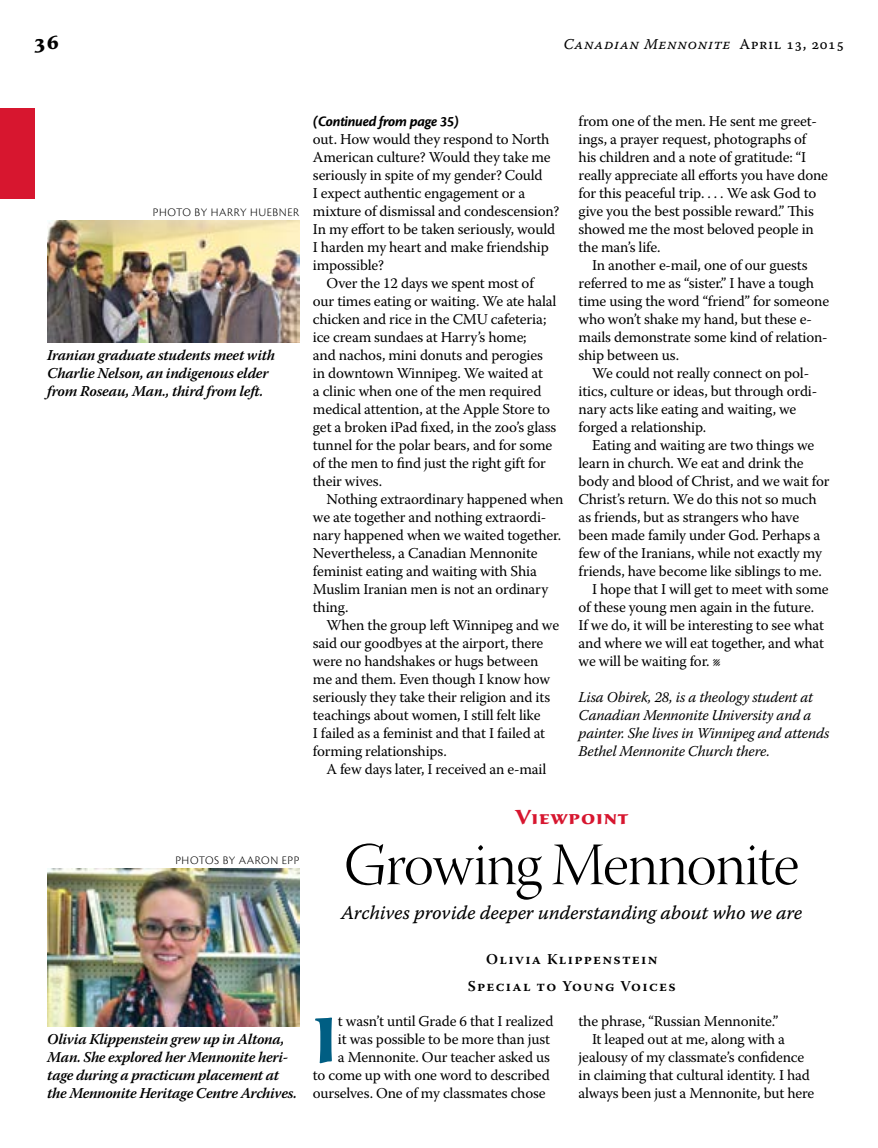
<style>
.page{position:relative;width:878px;height:1148px;background:#fff}
.page>*{position:absolute;margin:0;border:0;box-sizing:border-box;transform-origin:0 0}
.t1{font:700 66.3px "Sava Pro";color:#005e83}
.t2{font:60px "Warnock Pro Light Disp";letter-spacing:-.02em;color:#000}
.t3{font:700 21px "Sava Pro";letter-spacing:.035em;color:#d7162f}
.t4{font:700 21px "Sava Pro";color:#000}
.t5{font:19.5px "Warnock Pro It Capt";letter-spacing:-.015em;color:#000}
.t6{font:15px/18px "Warnock Pro";letter-spacing:-.01em;color:#000}
.t7{font:italic 600 15px/18px "Warnock Pro";letter-spacing:-.015em;color:#000}
.t8{font:italic 15px/18px "Warnock Pro";letter-spacing:-.01em;color:#000}
.t9{font:600 15px/27px "Warnock Pro";letter-spacing:.09em;color:#000;text-align:center}
.t10{font:15px "Warnock Pro It Capt";letter-spacing:.035em;color:#000}
.t11{font:italic 700 15px "Cronos Pro";letter-spacing:-.02em;color:#000}
.t12{font:300 12px "Cronos Pro";letter-spacing:.045em;color:#000}
.s1{font-family:"Warnock Pro Capt"}
</style>
<div class="page">
<div style="left:0;top:108px;width:34px;height:90px;background:#d7162f"></div>
<img style="left:47px;top:868px;width:252px;height:158px">
<img style="left:47px;top:220px;width:252px;height:122px">
<h3 class="t4" style="left:34px;top:28px;width:27px">36</h3>
<p class="t10" style="left:563px;top:35px;width:282px">Canadian Mennonite <span class="s1">April 13, 2015</span></p>
<p class="t12" style="left:153px;top:205px;width:148px">PHOTO BY HARRY HUEBNER</p>
<p class="t7" style="left:47px;top:346px;width:229px">Iranian graduate students meet with<br>Charlie Nelson, an indigenous elder from Roseau, Man., third from left.</p>
<p class="t12" style="left:175px;top:853px;width:125px">PHOTOS BY AARON EPP</p>
<p class="t7" style="left:47px;top:1030px;width:251px">Olivia Klippenstein grew up in Altona, Man. She explored her Mennonite heri&shy;tage during a practicum placement at the Mennonite Heritage Centre Archives.</p>
<p class="t11" style="left:313px;top:113px;width:148px">(Continued from page 35)</p>
<p class="t6" style="left:313px;top:130px;width:238px">out. How would they respond to North</p>
<p class="t6" style="left:313px;top:148px;width:239px">American culture? Would they take me</p>
<p class="t6" style="left:313px;top:166px;width:231px">seriously in spite of my gender? Could</p>
<p class="t6" style="left:313px;top:184px;width:214px">I expect authentic engagement or a</p>
<p class="t6" style="left:313px;top:202px;width:248px">mixture of dismissal and condescension?</p>
<p class="t6" style="left:313px;top:220px;width:244px">In my effort to be taken seriously, would</p>
<p class="t6" style="left:313px;top:238px;width:237px">I harden my heart and make friendship</p>
<p class="t6" style="left:313px;top:256px;width:73px">impossible?</p>
<p class="t6" style="left:326px;top:274px;width:209px">Over the 12 days we spent most of</p>
<p class="t6" style="left:313px;top:292px;width:245px">our times eating or waiting. We ate halal</p>
<p class="t6" style="left:313px;top:310px;width:235px">chicken and rice in the CMU cafeteria;</p>
<p class="t6" style="left:313px;top:328px;width:215px">ice cream sundaes at Harry’s home;</p>
<p class="t6" style="left:313px;top:346px;width:231px">and nachos, mini donuts and perogies</p>
<p class="t6" style="left:313px;top:364px;width:231px">in downtown Winnipeg. We waited at</p>
<p class="t6" style="left:313px;top:382px;width:230px">a clinic when one of the men required</p>
<p class="t6" style="left:313px;top:400px;width:239px">medical attention, at the Apple Store to</p>
<p class="t6" style="left:313px;top:418px;width:245px">get a broken iPad fixed, in the zoo’s glass</p>
<p class="t6" style="left:313px;top:436px;width:241px">tunnel for the polar bears, and for some</p>
<p class="t6" style="left:313px;top:454px;width:234px">of the men to find just the right gift for</p>
<p class="t6" style="left:313px;top:472px;width:71px">their wives.</p>
<p class="t6" style="left:326px;top:490px;width:239px">Nothing extraordinary happened when</p>
<p class="t6" style="left:313px;top:508px;width:235px">we ate together and nothing extraordi-</p>
<p class="t6" style="left:313px;top:526px;width:250px">nary happened when we waited together.</p>
<p class="t6" style="left:313px;top:544px;width:226px">Nevertheless, a Canadian Mennonite</p>
<p class="t6" style="left:313px;top:562px;width:225px">feminist eating and waiting with Shia</p>
<p class="t6" style="left:313px;top:580px;width:237px">Muslim Iranian men is not an ordinary</p>
<p class="t6" style="left:313px;top:598px;width:37px">thing.</p>
<p class="t6" style="left:326px;top:616px;width:234px">When the group left Winnipeg and we</p>
<p class="t6" style="left:313px;top:634px;width:232px">said our goodbyes at the airport, there</p>
<p class="t6" style="left:313px;top:652px;width:227px">were no handshakes or hugs between</p>
<p class="t6" style="left:313px;top:670px;width:239px">me and them. Even though I know how</p>
<p class="t6" style="left:313px;top:688px;width:239px">seriously they take their religion and its</p>
<p class="t6" style="left:313px;top:706px;width:229px">teachings about women, I still felt like</p>
<p class="t6" style="left:313px;top:724px;width:234px">I failed as a feminist and that I failed at</p>
<p class="t6" style="left:313px;top:742px;width:136px">forming relationships.</p>
<p class="t6" style="left:326px;top:760px;width:221px">A few days later, I received an e-mail</p>
<p class="t6" style="left:578px;top:112px;width:251px">from one of the men. He sent me greet&shy;ings, a prayer request, photographs of<br>his children and a note of gratitude: “I really appreciate all efforts you have done for this peaceful trip. . . . We ask God to give you the best possible reward.” This showed me the most beloved people in the man’s life.</p>
<p class="t6" style="left:578px;top:256px;width:252px;text-indent:14px">In another e-mail, one of our guests referred to me as “sister.” I have a tough time using the word “friend” for someone who won’t shake my hand, but these e&shy;mails demonstrate some kind of relation&shy;ship between us.</p>
<p class="t6" style="left:578px;top:364px;width:240px;text-indent:14px">We could not really connect on pol&shy;itics, culture or ideas, but through ordi&shy;nary acts like eating and waiting, we forged a relationship.</p>
<p class="t6" style="left:592px;top:436px;width:224px">Eating and waiting are two things we</p>
<p class="t6" style="left:578px;top:454px;width:227px">learn in church. We eat and drink the</p>
<p class="t6" style="left:578px;top:472px;width:252px">body and blood of Christ, and we wait for</p>
<p class="t6" style="left:578px;top:490px;width:239px">Christ’s return. We do this not so much</p>
<p class="t6" style="left:578px;top:508px;width:222px">as friends, but as strangers who have</p>
<p class="t6" style="left:578px;top:526px;width:243px">been made family under God. Perhaps a</p>
<p class="t6" style="left:578px;top:544px;width:245px">few of the Iranians, while not exactly my</p>
<p class="t6" style="left:578px;top:562px;width:245px">friends, have become like siblings to me.</p>
<p class="t6" style="left:592px;top:580px;width:238px">I hope that I will get to meet with some</p>
<p class="t6" style="left:578px;top:598px;width:237px">of these young men again in the future.</p>
<p class="t6" style="left:578px;top:616px;width:247px">If we do, it will be interesting to see what</p>
<p class="t6" style="left:578px;top:634px;width:247px">and where we will eat together, and what</p>
<p class="t6" style="left:578px;top:652px;width:139px">we will be waiting for. l</p>
<p class="t8" style="left:578px;top:688px;width:252px">Lisa Obirek, 28, is a theology student at Canadian Mennonite University and a painter. She lives in Winnipeg and attends Bethel Mennonite Church there.</p>
<h3 class="t3" style="left:515px;top:803px;width:115px">Viewpoint</h3>
<h2 class="t2" style="left:344px;top:832px;width:456px">Growing Mennonite</h2>
<h3 class="t5" style="left:341px;top:900px;width:463px">Archives provide deeper understanding about who we are</h3>
<p class="t9" style="left:468px;top:945px;width:209px">Olivia Klippenstein<br>Special to Young Voices</p>
<h1 class="t1" style="left:313px;top:996px;width:27px">I</h1>
<p class="t6" style="left:338px;top:1012px;width:217px">t wasn’t until Grade 6 that I realized</p>
<p class="t6" style="left:338px;top:1030px;width:214px">it was possible to be more than just</p>
<p class="t6" style="left:338px;top:1048px;width:214px">a Mennonite. Our teacher asked us</p>
<p class="t6" style="left:313px;top:1066px;width:238px">to come up with one word to described</p>
<p class="t6" style="left:313px;top:1084px;width:234px">ourselves. One of my classmates chose</p>
<p class="t6" style="left:578px;top:1012px;width:201px">the phrase, “Russian Mennonite.”</p>
<p class="t6" style="left:592px;top:1030px;width:194px">It leaped out at me, along with a</p>
<p class="t6" style="left:578px;top:1048px;width:227px">jealousy of my classmate’s confidence</p>
<p class="t6" style="left:578px;top:1066px;width:233px">in claiming that cultural identity. I had</p>
<p class="t6" style="left:578px;top:1084px;width:237px">always been just a Mennonite, but here</p>
</div>
